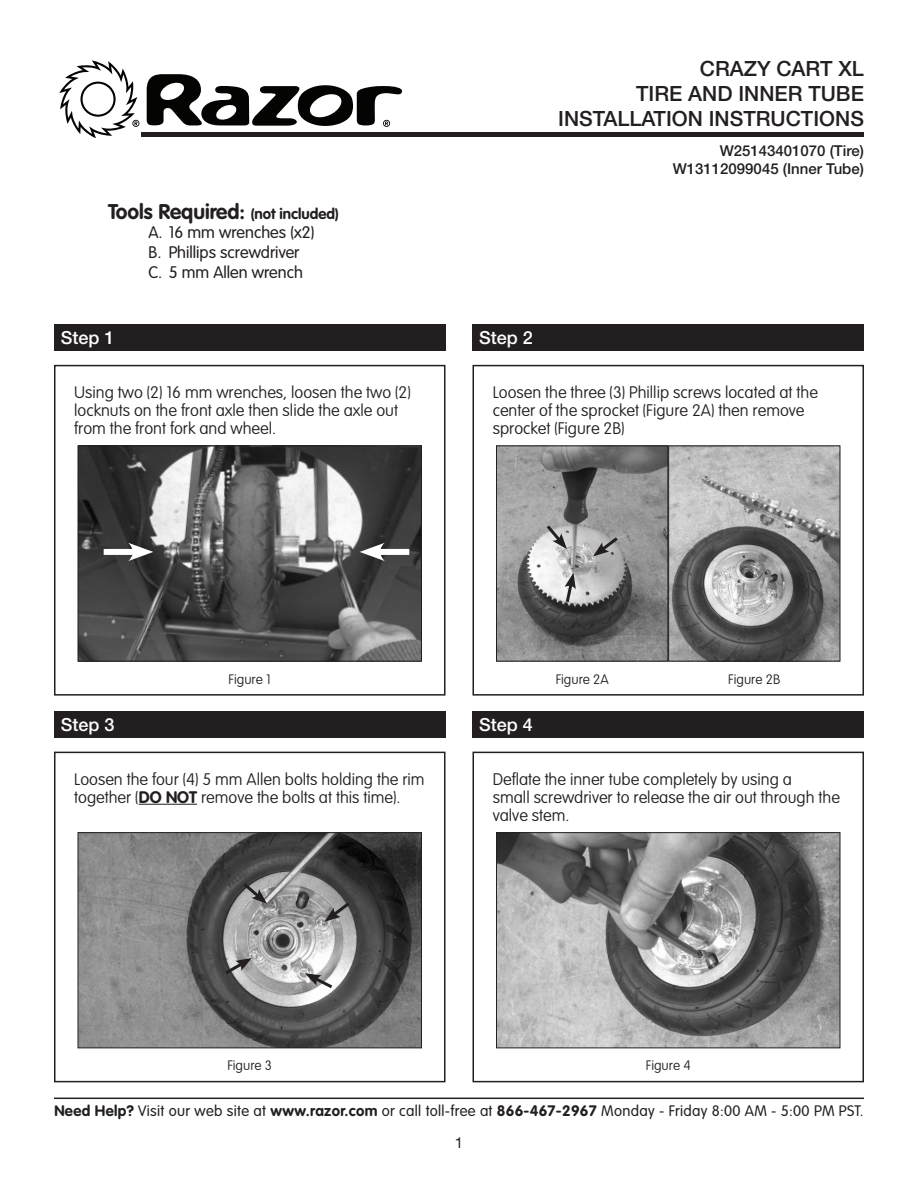
<style>
.page{position:relative;width:918px;height:1188px;background:#fff}
.page>*{position:absolute;margin:0;border:0;box-sizing:border-box;transform-origin:0 0}
.t1{font:500 21px "Helvetica Neue LT Std";color:#231f20}
.t2{font:700 21px "VAG Rounded Std";color:#231f20}
.Step_Header{font:500 18px "Helvetica Neue LT Std";color:#fff}
.t3{font:100 16.5px/18px "VAG Rounded Std";color:#231f20}
.t4{font:300 16.5px "VAG Rounded Std";color:#231f20}
.t5{font:300 15px "VAG Rounded Std";letter-spacing:.02em;color:#231f20}
.t6{font:500 15px "Helvetica Neue LT Std";color:#231f20}
.t7{font:15px "Helvetica Neue LT Std";color:#231f20}
.t8{font:100 13.5px "VAG Rounded Std";color:#231f20}
.s1{font-size:15px}
.s2{font-weight:700}
</style>
<div class="page">
<div style="left:472px;top:365px;width:392px;height:331px;border:2px solid #231f20"></div>
<div style="left:472px;top:752px;width:392px;height:330px;border:2px solid #231f20"></div>
<div style="left:54px;top:365px;width:392px;height:331px;border:2px solid #231f20"></div>
<div style="left:54px;top:752px;width:392px;height:330px;border:2px solid #231f20"></div>
<img style="left:498px;top:448px;width:340px;height:212px">
<div style="left:496px;top:446px;width:172px;height:216px;border:1px solid #231f20"></div>
<img style="left:498px;top:834px;width:340px;height:212px">
<div style="left:496px;top:832px;width:344px;height:216px;border:1px solid #231f20"></div>
<img style="left:80px;top:448px;width:340px;height:212px">
<div style="left:78px;top:446px;width:344px;height:216px;border:1px solid #231f20"></div>
<img style="left:80px;top:834px;width:340px;height:212px">
<div style="left:78px;top:832px;width:344px;height:216px;border:1px solid #231f20"></div>
<div style="left:668px;top:446px;width:172px;height:216px;border:1px solid #231f20"></div>
<svg style="left:222px;top:958px;width:30px;height:19px"></svg>
<svg style="left:305px;top:973px;width:31px;height:18px"></svg>
<svg style="left:324px;top:900px;width:28px;height:22px"></svg>
<svg style="left:240px;top:880px;width:27px;height:24px"></svg>
<svg style="left:593px;top:534px;width:28px;height:22px"></svg>
<svg style="left:564px;top:573px;width:12px;height:32px"></svg>
<svg style="left:544px;top:522px;width:23px;height:27px"></svg>
<div style="left:104px;top:549px;width:35px;height:6px;background:#fff"></div>
<svg style="left:128px;top:543px;width:25px;height:18px"></svg>
<div style="left:374px;top:549px;width:35px;height:6px;background:#fff"></div>
<svg style="left:360px;top:543px;width:25px;height:18px"></svg>
<hr style="left:54px;top:1098px;width:810px;height:1px;background:#231f20">
<hr style="left:139px;top:804px;width:58px;height:1px;background:#231f20">
<div style="left:472px;top:324px;width:392px;height:27px;background:#231f20"></div>
<div style="left:472px;top:711px;width:392px;height:27px;background:#231f20"></div>
<div style="left:54px;top:324px;width:392px;height:27px;background:#231f20"></div>
<div style="left:54px;top:711px;width:392px;height:27px;background:#231f20"></div>
<svg style="left:59px;top:60px;width:80px;height:78px"></svg>
<svg style="left:147px;top:74px;width:255px;height:53px"></svg>
<hr style="left:142px;top:133px;width:722px;height:4px;background:#231f20">
<p class="t1" style="left:700px;top:56px;width:166px">CRAZY CART XL</p>
<p class="t1" style="left:636px;top:81px;width:229px">TIRE AND INNER TUBE</p>
<p class="t1" style="left:558px;top:106px;width:307px">INSTALLATION INSTRUCTIONS</p>
<p class="t2" style="left:108px;top:199px;width:232px">Tools Required: <span class="s1">(not included)</span></p>
<p class="t4" style="left:148px;top:223px;width:168px">A. 16 mm wrenches (x2)</p>
<p class="t4" style="left:148px;top:243px;width:152px">B. Phillips screwdriver</p>
<p class="t4" style="left:148px;top:263px;width:156px">C. 5 mm Allen wrench</p>
<p class="Step_Header" style="left:61px;top:327px;width:55px">Step 1</p>
<p class="t3" style="left:74px;top:384px;width:338px">Using two (2) 16 mm wrenches, loosen the two (2) locknuts on the front axle then slide the axle out from the front fork and wheel.</p>
<p class="Step_Header" style="left:479px;top:327px;width:55px">Step 2</p>
<p class="t6" style="left:720px;top:142px;width:146px">W25143401070 (Tire)</p>
<p class="t6" style="left:673px;top:160px;width:193px">W13112099045 (Inner Tube)</p>
<p class="t3" style="left:493px;top:384px;width:327px">Loosen the three (3) Phillip screws located at the center of the sprocket (Figure 2A) then remove sprocket (Figure 2B)</p>
<p class="t8" style="left:229px;top:671px;width:44px">Figure 1</p>
<p class="t8" style="left:556px;top:671px;width:54px">Figure 2A</p>
<p class="t8" style="left:728px;top:671px;width:53px">Figure 2B</p>
<p class="Step_Header" style="left:61px;top:714px;width:55px">Step 3</p>
<p class="Step_Header" style="left:479px;top:714px;width:55px">Step 4</p>
<p class="t3" style="left:74px;top:770px;width:352px">Loosen the four (4) 5 mm Allen bolts holding the rim together (<span class="s2">DO NOT</span> remove the bolts at this time).</p>
<p class="t3" style="left:493px;top:770px;width:349px">Deflate the inner tube completely by using a<br>small screwdriver to release the air out through the valve stem.</p>
<p class="t8" style="left:227px;top:1058px;width:46px">Figure 3</p>
<p class="t8" style="left:646px;top:1058px;width:46px">Figure 4</p>
<p class="t5" style="left:54px;top:1102px;width:811px"><span class="s2">Need Help?</span> Visit our web site at <span class="s2">www.razor.com</span> or call toll-free at <span class="s2">866-467-2967</span> Monday - Friday 8:00 AM - 5:00 PM PST.</p>
<p class="t7" style="left:455px;top:1133px;width:10px">1</p>
</div>
